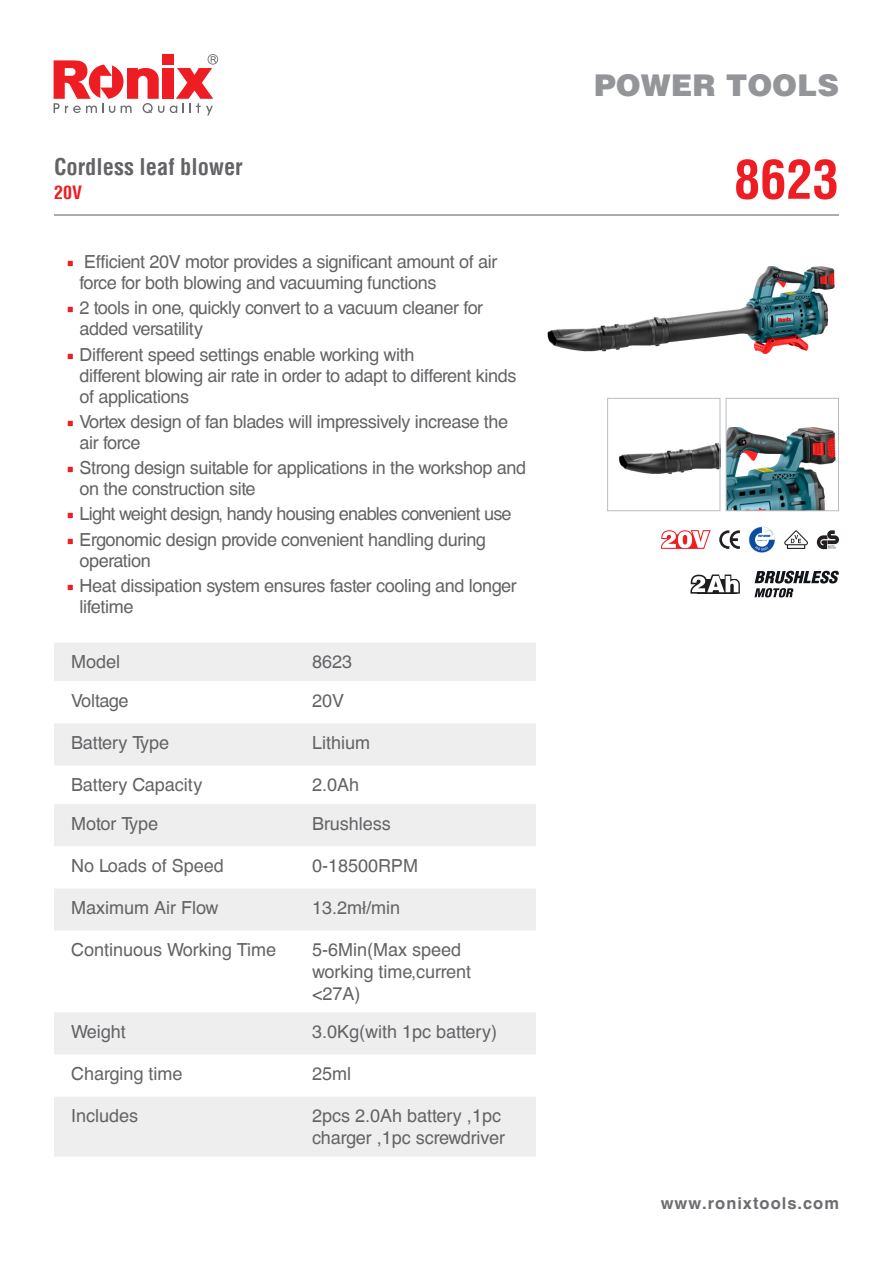
<style>
.page{position:relative;width:893px;height:1263px;background:#fff}
.page>*{position:absolute;margin:0;border:0;box-sizing:border-box;transform-origin:0 0}
.t1{font:700 condensed 52.5px "Helvetica LT";color:#ee1d23}
.t2{font:900 30px "Helvetica LT";color:#939598}
.t3{font:700 condensed 22.5px "Helvetica LT";color:#636366}
.t4{font:18px/21px "Helvetica CE";letter-spacing:-.02em;color:#636366}
.t5{font:18px/21.6px "Helvetica CE";color:#636366}
.t6{font:18px "Helvetica CE";letter-spacing:-.04em;color:#636366}
.t7{font:700 condensed 18px "Helvetica LT";color:#ee1d23}
.t8{font:700 16.5px "Helvetica CE";letter-spacing:.06em;color:#6c6d70}
.s1{font-family:"Minion Pro";color:#ee1d23}
</style>
<div class="page">
<svg style="left:170px;top:54px;width:48px;height:61px"></svg>
<div style="left:162px;top:68px;width:11px;height:31px;background:#ee1d23"></div>
<svg style="left:54px;top:60px;width:110px;height:53px"></svg>
<div style="left:162px;top:54px;width:11px;height:11px;background:#ee1d23"></div>
<svg style="left:54px;top:643px;width:482px;height:514px;fill:#eeeeef"></svg>
<hr style="left:54px;top:214px;width:785px;height:2px;background:#6c6d70">
<img style="left:547px;top:266px;width:288px;height:88px">
<img style="left:619px;top:443px;width:99px;height:31px">
<div style="left:607px;top:398px;width:113px;height:113px;border:1px solid #bcbdc0"></div>
<img style="left:728px;top:427px;width:108px;height:82px">
<div style="left:726px;top:398px;width:113px;height:113px;border:1px solid #bcbdc0"></div>
<svg style="left:690px;top:574px;width:50px;height:20px"></svg>
<svg style="left:749px;top:527px;width:26px;height:26px"></svg>
<svg style="left:719px;top:530px;width:21px;height:19px"></svg>
<svg style="left:817px;top:530px;width:22px;height:19px"></svg>
<svg style="left:784px;top:530px;width:24px;height:19px"></svg>
<svg style="left:754px;top:571px;width:85px;height:26px"></svg>
<svg style="left:661px;top:530px;width:50px;height:19px"></svg>
<p class="t3" style="left:54px;top:152px;width:190px">Cordless leaf blower</p>
<p class="t7" style="left:54px;top:181px;width:30px">20V</p>
<p class="t4" style="left:80px;top:251px;width:419px;text-indent:-13px"><span class="s1">■</span> Efficient 20V motor provides a significant amount of air force for both blowing and vacuuming functions</p>
<p class="t4" style="left:80px;top:298px;width:405px;text-indent:-13px"><span class="s1">■</span> 2 tools in one, quickly convert to a vacuum cleaner for added versatility</p>
<p class="t4" style="left:80px;top:344px;width:438px;text-indent:-13px"><span class="s1">■</span> Different speed settings enable working with<br>different blowing air rate in order to adapt to different kinds of applications</p>
<p class="t4" style="left:80px;top:411px;width:430px;text-indent:-13px"><span class="s1">■</span> Vortex design of fan blades will impressively increase the air force</p>
<p class="t4" style="left:80px;top:457px;width:448px;text-indent:-13px"><span class="s1">■</span> Strong design suitable for applications in the workshop and on the construction site</p>
<p class="t6" style="left:67px;top:504px;width:446px"><span class="s1">■</span> Light weight design, handy housing enables convenient use</p>
<p class="t4" style="left:80px;top:529px;width:408px;text-indent:-13px"><span class="s1">■</span> Ergonomic design provide convenient handling during operation</p>
<p class="t4" style="left:80px;top:575px;width:439px;text-indent:-13px"><span class="s1">■</span> Heat dissipation system ensures faster cooling and longer lifetime</p>
<p class="t4" style="left:71px;top:652px;width:51px">Model</p>
<p class="t4" style="left:312px;top:652px;width:42px">8623</p>
<p class="t4" style="left:71px;top:690px;width:59px">Voltage</p>
<p class="t4" style="left:312px;top:690px;width:34px">20V</p>
<p class="t5" style="left:71px;top:732px;width:100px">Battery Type</p>
<p class="t5" style="left:312px;top:732px;width:60px">Lithium</p>
<p class="t5" style="left:71px;top:774px;width:133px">Battery Capacity</p>
<p class="t4" style="left:312px;top:774px;width:49px">2.0Ah</p>
<p class="t5" style="left:71px;top:813px;width:89px">Motor Type</p>
<p class="t5" style="left:312px;top:813px;width:80px">Brushless</p>
<p class="t5" style="left:71px;top:855px;width:154px">No Loads of Speed</p>
<p class="t5" style="left:312px;top:855px;width:108px">0-18500RPM</p>
<p class="t5" style="left:71px;top:897px;width:149px">Maximum Air Flow</p>
<p class="t4" style="left:312px;top:897px;width:90px">13.2m³/min</p>
<p class="t5" style="left:71px;top:939px;width:207px">Continuous Working Time</p>
<p class="t5" style="left:312px;top:939px;width:161px">5-6Min(Max speed working time,current &lt;27A)</p>
<p class="t4" style="left:71px;top:1021px;width:56px">Weight</p>
<p class="t5" style="left:312px;top:1021px;width:186px">3.0Kg(with 1pc battery)</p>
<p class="t5" style="left:71px;top:1063px;width:113px">Charging time</p>
<p class="t4" style="left:312px;top:1063px;width:41px">25ml</p>
<p class="t5" style="left:71px;top:1105px;width:69px">Includes</p>
<p class="t5" style="left:312px;top:1105px;width:195px">2pcs 2.0Ah battery ,1pc charger ,1pc screwdriver</p>
<h2 class="t2" style="left:594px;top:65px;width:246px">POWER TOOLS</h2>
<p class="t1" style="left:734px;top:147px;width:107px">8623</p>
<p class="t8" style="left:661px;top:1193px;width:180px">www.ronixtools.com</p>
</div>
